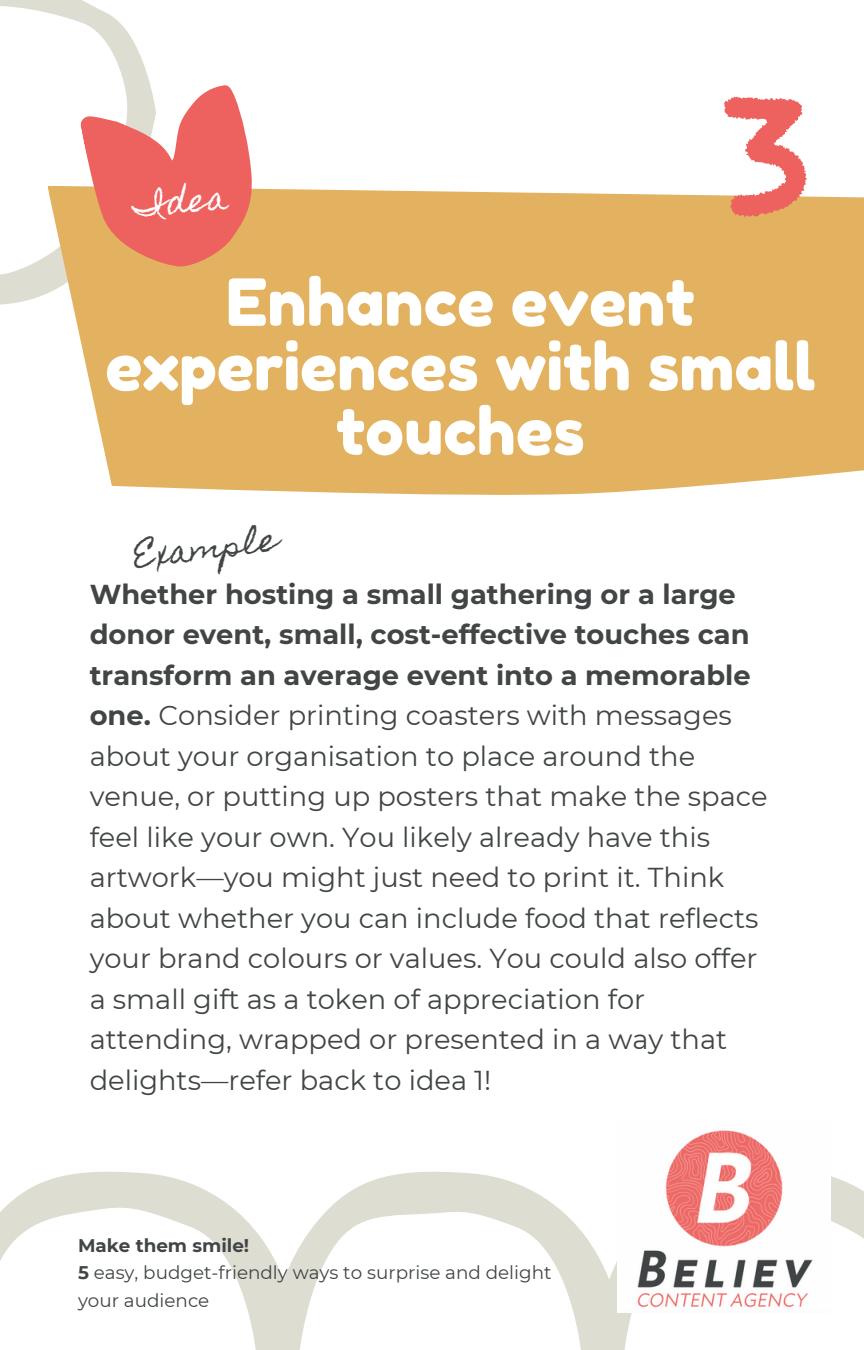
<style>
.page{position:relative;width:864px;height:1350px;background:#fff}
.page>*{position:absolute;margin:0;border:0;box-sizing:border-box;transform-origin:0 0}
.t1{font:64.8px/64.6px "Fredoka One";color:#fff;text-align:center}
.t2{font:31.5px "Homemade Apple";color:#414545}
.t3{font:31.5px "Homemade Apple";color:#fff}
.t4{font:27.22px/40.5px "Montserrat";color:#414545}
.t5{font:18.22px "Montserrat";color:#414545}
.t6{font:700 18.22px "Montserrat";color:#414545}
.s1{font-weight:700}
</style>
<div class="page">
<svg style="left:0;top:0;width:150px;height:305px"></svg>
<svg style="left:48px;top:105px;width:816px;height:390px;fill:#e2b261"></svg>
<svg style="left:78px;top:82px;width:192px;height:200px"></svg>
<svg style="left:0;top:1171px;width:864px;height:179px"></svg>
<svg style="left:724px;top:96px;width:83px;height:121px"></svg>
<img style="left:618px;top:1130px;width:212px;height:183px">
<p class="t3" style="left:132px;top:190px;width:96px;rotate:-7deg">Idea</p>
<p class="t1" style="left:105px;top:270px;width:712px">Enhance event experiences with small touches</p>
<p class="t2" style="left:132px;top:538px;width:146px;rotate:-7deg">Example</p>
<p class="t4" style="left:90px;top:574px;width:680px"><span class="s1">Whether hosting a small gathering or a large donor event, small, cost-effective touches can transform an average event into a memorable one.</span> Consider printing coasters with messages about your organisation to place around the venue, or putting up posters that make the space feel like your own. You likely already have this artwork—you might just need to print it. Think about whether you can include food that reflects your brand colours or values. You could also offer a small gift as a token of appreciation for attending, wrapped or presented in a way that delights—refer back to idea 1!</p>
<h1 class="t6" style="left:78px;top:1234px;width:173px">Make them smile!</h1>
<h2 class="t5" style="left:78px;top:1262px;width:475px"><span class="s1">5</span> easy, budget-friendly ways to surprise and delight</h2>
<h3 class="t5" style="left:78px;top:1289px;width:133px">your audience</h3>
</div>
